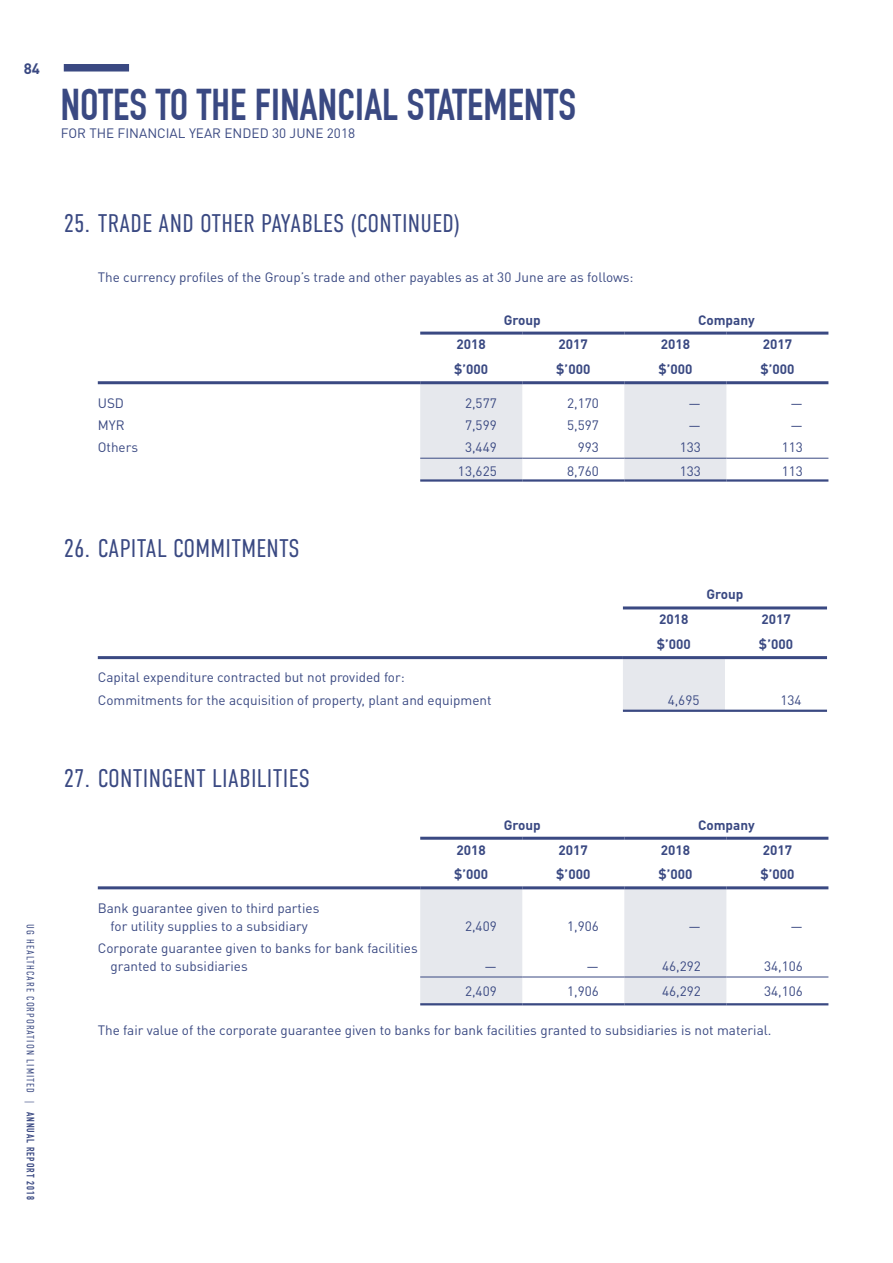
<style>
.page{position:relative;width:893px;height:1263px;background:#fff}
.page>*{position:absolute;margin:0;border:0;box-sizing:border-box;transform-origin:0 0}
.t1{font:700 43.5px "DIN Condensed";letter-spacing:.005em;color:#3a4982}
.t2{font:300 25.5px "DIN Condensed";letter-spacing:.01em;color:#3a4982}
.t3{font:700 15px "DIN Pro";color:#3a4982}
.t4{font:13.5px/18px "DIN Pro";color:#3a4982}
.t5{font:700 13.5px "DIN Pro";color:#3a4982}
.t6{font:300 10.5px "DIN Condensed";letter-spacing:.1em;color:#3a4982}
.s1{font-weight:700}
</style>
<div class="page">
<div style="left:64px;top:64px;width:65px;height:8px;background:#3a4982"></div>
<svg style="left:420px;top:384px;width:306px;height:95px"></svg>
<hr style="left:420px;top:332px;width:102px;height:3px;background:#3a4982">
<hr style="left:522px;top:332px;width:102px;height:3px;background:#3a4982">
<hr style="left:624px;top:332px;width:102px;height:3px;background:#3a4982">
<hr style="left:726px;top:332px;width:102px;height:3px;background:#3a4982">
<hr style="left:98px;top:381px;width:322px;height:3px;background:#3a4982">
<hr style="left:420px;top:381px;width:102px;height:3px;background:#3a4982">
<hr style="left:522px;top:381px;width:102px;height:3px;background:#3a4982">
<hr style="left:624px;top:381px;width:102px;height:3px;background:#3a4982">
<hr style="left:726px;top:381px;width:102px;height:3px;background:#3a4982">
<hr style="left:420px;top:458px;width:102px;height:1px;background:#3a4982">
<hr style="left:522px;top:458px;width:102px;height:1px;background:#3a4982">
<hr style="left:624px;top:458px;width:102px;height:1px;background:#3a4982">
<hr style="left:726px;top:458px;width:102px;height:1px;background:#3a4982">
<hr style="left:420px;top:479px;width:102px;height:3px;background:#3a4982">
<hr style="left:522px;top:479px;width:102px;height:3px;background:#3a4982">
<hr style="left:624px;top:479px;width:102px;height:3px;background:#3a4982">
<hr style="left:726px;top:479px;width:102px;height:3px;background:#3a4982">
<div style="left:623px;top:659px;width:102px;height:51px;background:#e6e8ed"></div>
<hr style="left:623px;top:606px;width:102px;height:3px;background:#3a4982">
<hr style="left:725px;top:606px;width:102px;height:3px;background:#3a4982">
<hr style="left:98px;top:656px;width:525px;height:3px;background:#3a4982">
<hr style="left:623px;top:656px;width:102px;height:3px;background:#3a4982">
<hr style="left:725px;top:656px;width:102px;height:3px;background:#3a4982">
<hr style="left:623px;top:710px;width:102px;height:2px;background:#3a4982">
<hr style="left:725px;top:710px;width:102px;height:2px;background:#3a4982">
<svg style="left:420px;top:889px;width:306px;height:114px"></svg>
<hr style="left:420px;top:837px;width:102px;height:3px;background:#3a4982">
<hr style="left:522px;top:837px;width:102px;height:3px;background:#3a4982">
<hr style="left:624px;top:837px;width:102px;height:3px;background:#3a4982">
<hr style="left:726px;top:837px;width:102px;height:3px;background:#3a4982">
<hr style="left:98px;top:886px;width:322px;height:3px;background:#3a4982">
<hr style="left:420px;top:886px;width:102px;height:3px;background:#3a4982">
<hr style="left:522px;top:886px;width:102px;height:3px;background:#3a4982">
<hr style="left:624px;top:886px;width:102px;height:3px;background:#3a4982">
<hr style="left:726px;top:886px;width:102px;height:3px;background:#3a4982">
<hr style="left:420px;top:977px;width:102px;height:1px;background:#3a4982">
<hr style="left:522px;top:977px;width:102px;height:1px;background:#3a4982">
<hr style="left:624px;top:977px;width:102px;height:1px;background:#3a4982">
<hr style="left:726px;top:977px;width:102px;height:1px;background:#3a4982">
<hr style="left:420px;top:1003px;width:102px;height:2px;background:#3a4982">
<hr style="left:522px;top:1003px;width:102px;height:2px;background:#3a4982">
<hr style="left:624px;top:1003px;width:102px;height:2px;background:#3a4982">
<hr style="left:726px;top:1003px;width:102px;height:2px;background:#3a4982">
<p class="t3" style="left:24px;top:58px;width:18px">84</p>
<h1 class="t1" style="left:61px;top:79px;width:517px">NOTES TO THE FINANCIAL STATEMENTS</h1>
<p class="t4" style="left:61px;top:123px;width:296px">FOR THE FINANCIAL YEAR ENDED 30 JUNE 2018</p>
<p class="t6" style="left:36px;top:924px;width:277px;rotate:90deg">UG HEALTHCARE CORPORATION LIMITED | <span class="s1">ANNUAL REPORT 2018</span></p>
<h2 class="t2" style="left:64px;top:209px;width:398px">25. TRADE AND OTHER PAYABLES (CONTINUED)</h2>
<p class="t4" style="left:98px;top:267px;width:537px">The currency profiles of the Group’s trade and other payables as at 30 June are as follows:</p>
<p class="t5" style="left:504px;top:310px;width:38px">Group</p>
<p class="t5" style="left:698px;top:310px;width:58px">Company</p>
<p class="t5" style="left:457px;top:335px;width:31px">2018</p>
<p class="t5" style="left:559px;top:335px;width:31px">2017</p>
<p class="t5" style="left:661px;top:335px;width:31px">2018</p>
<p class="t5" style="left:763px;top:335px;width:31px">2017</p>
<p class="t5" style="left:454px;top:360px;width:36px">$’000</p>
<p class="t5" style="left:556px;top:360px;width:36px">$’000</p>
<p class="t5" style="left:658px;top:360px;width:36px">$’000</p>
<p class="t5" style="left:760px;top:360px;width:36px">$’000</p>
<p class="t4" style="left:98px;top:393px;width:28px">USD</p>
<p class="t4" style="left:465px;top:393px;width:33px">2,577</p>
<p class="t4" style="left:567px;top:393px;width:33px">2,170</p>
<p class="t4" style="left:688px;top:393px;width:14px">—</p>
<p class="t4" style="left:791px;top:393px;width:14px">—</p>
<p class="t4" style="left:98px;top:415px;width:28px">MYR</p>
<p class="t4" style="left:465px;top:415px;width:33px">7,599</p>
<p class="t4" style="left:567px;top:415px;width:33px">5,597</p>
<p class="t4" style="left:688px;top:415px;width:14px">—</p>
<p class="t4" style="left:791px;top:415px;width:14px">—</p>
<p class="t4" style="left:98px;top:438px;width:42px">Others</p>
<p class="t4" style="left:465px;top:438px;width:33px">3,449</p>
<p class="t4" style="left:578px;top:438px;width:23px">993</p>
<p class="t4" style="left:680px;top:438px;width:23px">133</p>
<p class="t4" style="left:782px;top:438px;width:23px">113</p>
<p class="t4" style="left:458px;top:462px;width:40px">13,625</p>
<p class="t4" style="left:567px;top:462px;width:33px">8,760</p>
<p class="t4" style="left:680px;top:462px;width:23px">133</p>
<p class="t4" style="left:782px;top:462px;width:23px">113</p>
<h2 class="t2" style="left:64px;top:534px;width:237px">26. CAPITAL COMMITMENTS</h2>
<p class="t4" style="left:98px;top:666px;width:395px;line-height:22.4px">Capital expenditure contracted but not provided for:<br>Commitments for the acquisition of property, plant and equipment</p>
<p class="t5" style="left:706px;top:585px;width:38px">Group</p>
<p class="t5" style="left:659px;top:610px;width:31px">2018</p>
<p class="t5" style="left:761px;top:610px;width:31px">2017</p>
<p class="t5" style="left:657px;top:635px;width:36px">$’000</p>
<p class="t5" style="left:759px;top:635px;width:36px">$’000</p>
<p class="t4" style="left:668px;top:690px;width:33px">4,695</p>
<p class="t4" style="left:780px;top:690px;width:23px">134</p>
<h2 class="t2" style="left:64px;top:764px;width:248px">27. CONTINGENT LIABILITIES</h2>
<p class="t5" style="left:504px;top:816px;width:38px">Group</p>
<p class="t5" style="left:698px;top:816px;width:58px">Company</p>
<p class="t4" style="left:98px;top:898px;width:223px;text-align:center">Bank guarantee given to third parties for utility supplies to a subsidiary</p>
<p class="t5" style="left:457px;top:840px;width:31px">2018</p>
<p class="t5" style="left:559px;top:840px;width:31px">2017</p>
<p class="t5" style="left:661px;top:840px;width:31px">2018</p>
<p class="t5" style="left:763px;top:840px;width:31px">2017</p>
<p class="t5" style="left:454px;top:865px;width:36px">$’000</p>
<p class="t5" style="left:556px;top:865px;width:36px">$’000</p>
<p class="t5" style="left:658px;top:865px;width:36px">$’000</p>
<p class="t5" style="left:760px;top:865px;width:36px">$’000</p>
<p class="t4" style="left:465px;top:916px;width:33px">2,409</p>
<p class="t4" style="left:567px;top:916px;width:33px">1,906</p>
<p class="t4" style="left:688px;top:916px;width:14px">—</p>
<p class="t4" style="left:791px;top:916px;width:14px">—</p>
<p class="t4" style="left:111px;top:938px;width:309px;text-indent:-13px">Corporate guarantee given to banks for bank facilities granted to subsidiaries</p>
<p class="t4" style="left:484px;top:956px;width:14px">—</p>
<p class="t4" style="left:586px;top:956px;width:14px">—</p>
<p class="t4" style="left:662px;top:956px;width:40px">46,292</p>
<p class="t4" style="left:764px;top:956px;width:40px">34,106</p>
<p class="t4" style="left:465px;top:981px;width:33px">2,409</p>
<p class="t4" style="left:567px;top:981px;width:33px">1,906</p>
<p class="t4" style="left:662px;top:981px;width:40px">46,292</p>
<p class="t4" style="left:764px;top:981px;width:40px">34,106</p>
<p class="t4" style="left:98px;top:1021px;width:675px">The fair value of the corporate guarantee given to banks for bank facilities granted to subsidiaries is not material.</p>
</div>
